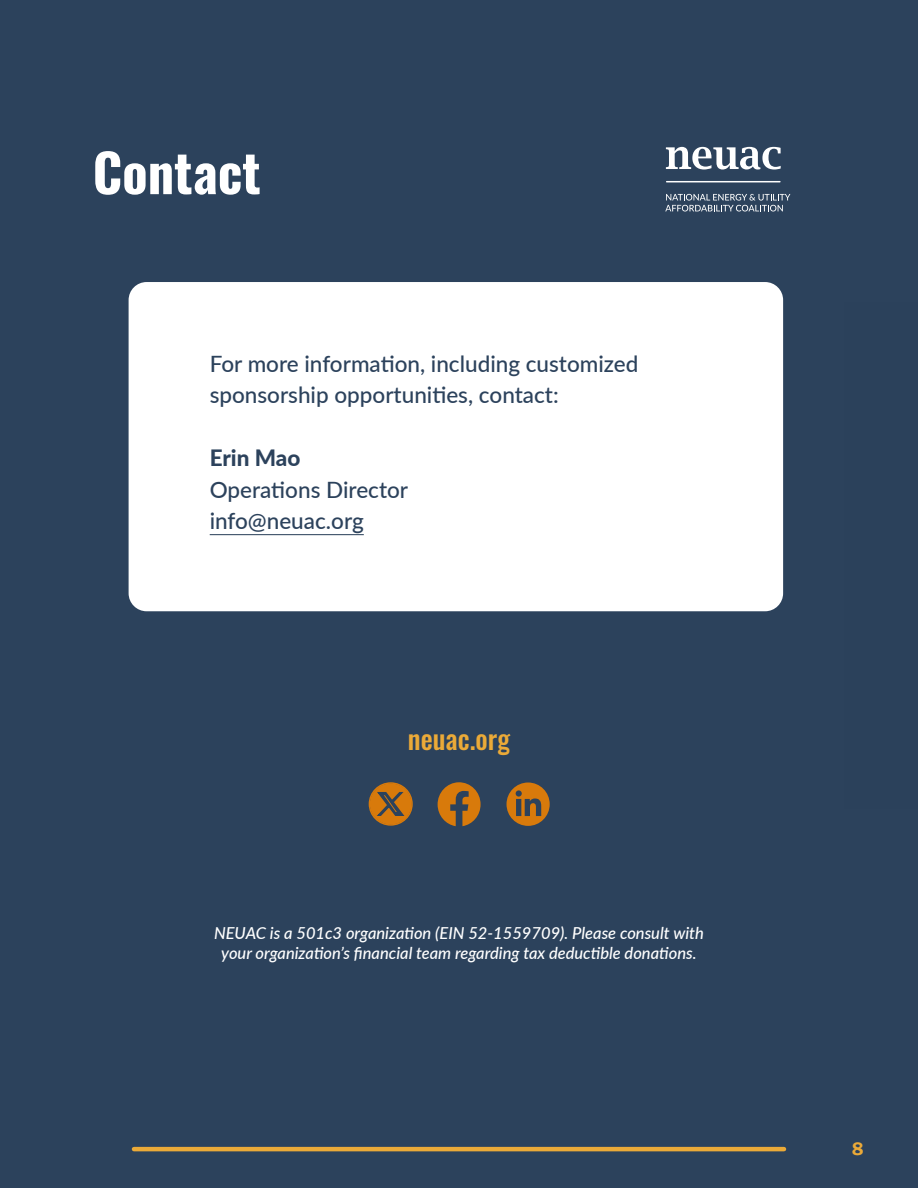
<style>
.page{position:relative;width:918px;height:1188px;background:#2c425c}
.page>*{position:absolute;margin:0;border:0;box-sizing:border-box;transform-origin:0 0}
.t1{font:700 52.5px "Oswald";color:#fff}
.t2{font:500 27px "Oswald";color:#ebaa38}
.t3{font:500 22.5px/31.5px "Lato";color:#2c425c}
.t4{font:800 22.5px "Lato";color:#2c425c}
.t5{font:700 18px "Franklin Gothic ATF";color:#ebaa38}
.t6{font:italic 500 16.5px/19.8px "Lato";color:#fff;text-align:center}
</style>
<div class="page">
<hr style="left:134px;top:1147px;width:650px;height:4px;background:#ebaa38">
<hr style="left:667px;top:181px;width:113px;height:1px;background:#fff">
<svg style="left:666px;top:147px;width:115px;height:23px"></svg>
<svg style="left:665px;top:194px;width:125px;height:17px"></svg>
<div style="left:129px;top:282px;width:654px;height:329px;background:#fff;border-radius:18px"></div>
<hr style="left:210px;top:534px;width:154px;height:1px;background:#2c425c">
<svg style="left:437px;top:782px;width:44px;height:44px"></svg>
<div style="left:507px;top:783px;width:43px;height:43px;background:#d87a0b;border-radius:50%"></div>
<svg style="left:516px;top:798px;width:25px;height:18px"></svg>
<div style="left:516px;top:790px;width:6px;height:7px;background:#2c425c;border-radius:50%"></div>
<svg style="left:368px;top:783px;width:43px;height:42px"></svg>
<div style="left:369px;top:782px;width:44px;height:44px;border:2px solid #d87a0b;border-radius:50%"></div>
<h1 class="t1" style="left:93px;top:145px;width:170px">Contact</h1>
<h3 class="t3" style="left:210px;top:347px;width:430px">For more information, including customized sponsorship opportunities, contact:</h3>
<h3 class="t4" style="left:210px;top:442px;width:92px">Erin Mao</h3>
<h3 class="t3" style="left:210px;top:473px;width:200px">Operations Director info@neuac.org</h3>
<h2 class="t2" style="left:408px;top:725px;width:104px">neuac.org</h2>
<p class="t6" style="left:214px;top:923px;width:491px">NEUAC is a 501c3 organization (EIN 52-1559709). Please consult with your organization’s financial team regarding tax deductible donations.</p>
<p class="t5" style="left:852px;top:1137px;width:13px">8</p>
</div>
